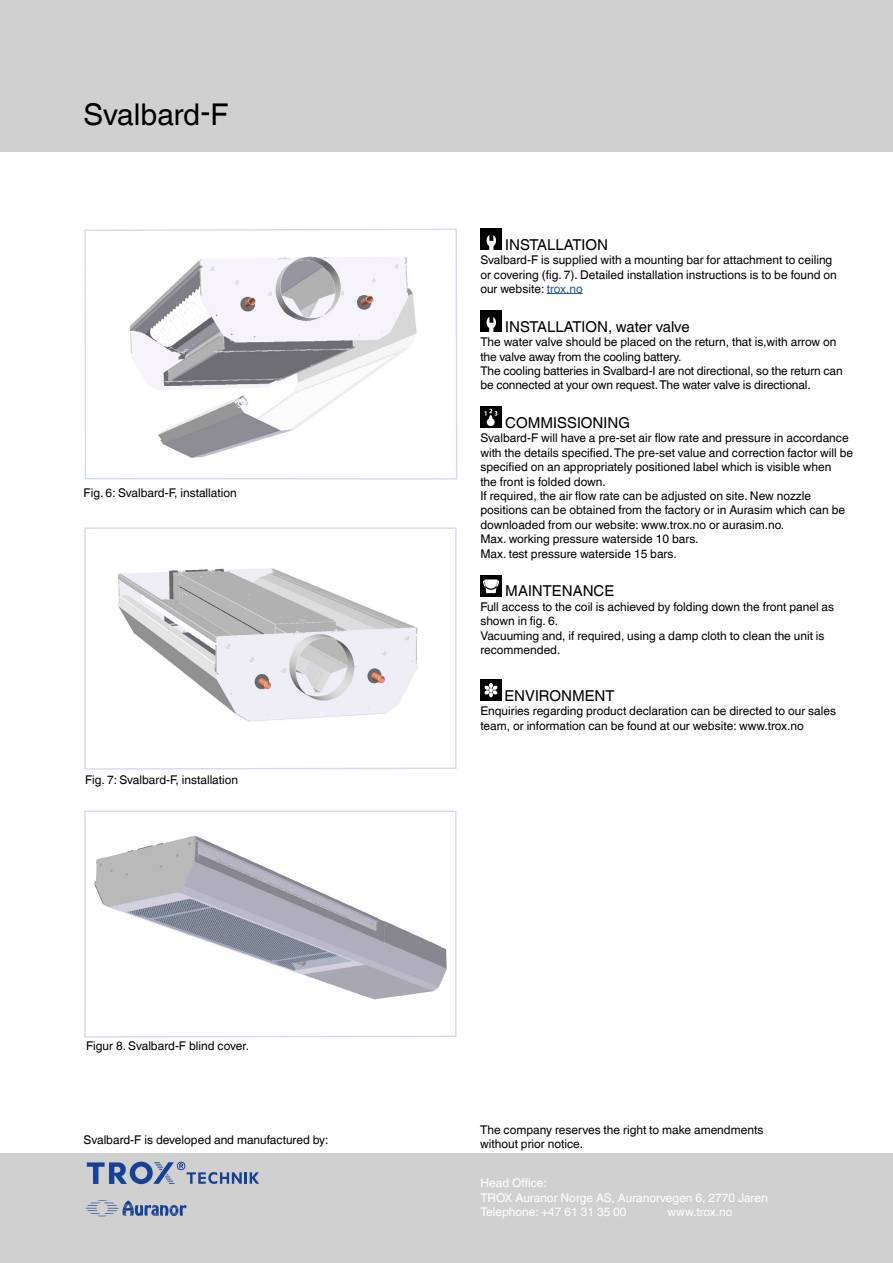
<style>
.page{position:relative;width:893px;height:1263px;background:#fff}
.page>*{position:absolute;margin:0;border:0;box-sizing:border-box;transform-origin:0 0}
.t1{font:30px "TROX Helvetica";color:#000}
.t2{font:15px "TROX Helvetica";color:#000}
.t3{font:12px/14.4px "TROX Helvetica";color:#000}
.t4{font:12px/14.4px "TROX Helvetica";color:#fff}
.s1{color:#275b9b}
</style>
<div class="page">
<svg style="left:84px;top:527px;width:373px;height:243px"></svg>
<div style="left:0;top:1154px;width:893px;height:109px;background:#d0d0d0"></div>
<div style="left:0;top:0;width:893px;height:152px;background:#d0d0d0"></div>
<svg style="left:86px;top:1200px;width:101px;height:17px"></svg>
<svg style="left:87px;top:1161px;width:172px;height:23px"></svg>
<hr style="left:547px;top:293px;width:36px;height:1px;background:#275b9b">
<div style="left:480px;top:229px;width:22px;height:21px;background:#000"></div>
<svg style="left:487px;top:235px;width:9px;height:15px"></svg>
<div style="left:480px;top:310px;width:22px;height:22px;background:#000"></div>
<svg style="left:487px;top:317px;width:9px;height:15px"></svg>
<div style="left:480px;top:407px;width:22px;height:21px;background:#000"></div>
<div style="left:487px;top:418px;width:8px;height:8px;background:#fff;border-radius:50%"></div>
<svg style="left:484px;top:409px;width:13px;height:12px"></svg>
<div style="left:480px;top:575px;width:22px;height:21px;background:#000"></div>
<svg style="left:483px;top:579px;width:16px;height:14px"></svg>
<div style="left:480px;top:679px;width:22px;height:22px;background:#000"></div>
<svg style="left:484px;top:683px;width:13px;height:14px"></svg>
<svg style="left:84px;top:228px;width:374px;height:252px"></svg>
<svg style="left:84px;top:810px;width:373px;height:228px"></svg>
<h1 class="t1" style="left:84px;top:97px;width:146px">Svalbard-F</h1>
<p class="t3" style="left:84px;top:486px;width:155px">Fig. 6: Svalbard-F, installation</p>
<p class="t3" style="left:85px;top:772px;width:155px">Fig. 7: Svalbard-F, installation</p>
<p class="t3" style="left:86px;top:1039px;width:165px">Figur 8. Svalbard-F blind cover.</p>
<p class="t2" style="left:505px;top:236px;width:104px">INSTALLATION</p>
<p class="t3" style="left:480px;top:253px;width:358px">Svalbard-F is supplied with a mounting bar for attachment to ceiling or covering (fig. 7). Detailed installation instructions is to be found on our website: <span class="s1">trox.no</span></p>
<p class="t2" style="left:505px;top:318px;width:186px">INSTALLATION, water valve</p>
<p class="t3" style="left:480px;top:335px;width:364px">The water valve should be placed on the return, that is,with arrow on the valve away from the cooling battery.<br>The cooling batteries in Svalbard-I are not directional, so the return can be connected at your own request.The water valve is directional.</p>
<p class="t2" style="left:505px;top:414px;width:126px">COMMISSIONING</p>
<p class="t3" style="left:480px;top:431px;width:374px">Svalbard-F will have a pre-set air flow rate and pressure in accordance with the details specified.The pre-set value and correction factor will be specified on an appropriately positioned label which is visible when<br>the front is folded down.<br>If required, the air flow rate can be adjusted on site. New nozzle positions can be obtained from the factory or in Aurasim which can be downloaded from our website: www.trox.no or aurasim.no.<br>Max. working pressure waterside 10 bars.<br>Max. test pressure waterside 15 bars.</p>
<p class="t2" style="left:505px;top:582px;width:110px">MAINTENANCE</p>
<p class="t3" style="left:480px;top:599px;width:355px">Full access to the coil is achieved by folding down the front panel as shown in fig. 6.<br>Vacuuming and, if required, using a damp cloth to clean the unit is recommended.</p>
<p class="t2" style="left:504px;top:687px;width:112px">ENVIRONMENT</p>
<p class="t3" style="left:480px;top:704px;width:357px">Enquiries regarding product declaration can be directed to our sales team, or information can be found at our website: www.trox.no</p>
<p class="t3" style="left:84px;top:1133px;width:246px">Svalbard-F is developed and manufactured by:</p>
<p class="t3" style="left:480px;top:1122px;width:285px">The company reserves the right to make amendments without prior notice.</p>
<p class="t4" style="left:480px;top:1176px;width:289px">Head Office:<br>TROX Auranor Norge AS, Auranorvegen 6, 2770 Jaren<br>Telephone: +47 61 31 35 00</p>
<p class="t4" style="left:668px;top:1205px;width:66px">www.trox.no</p>
</div>
